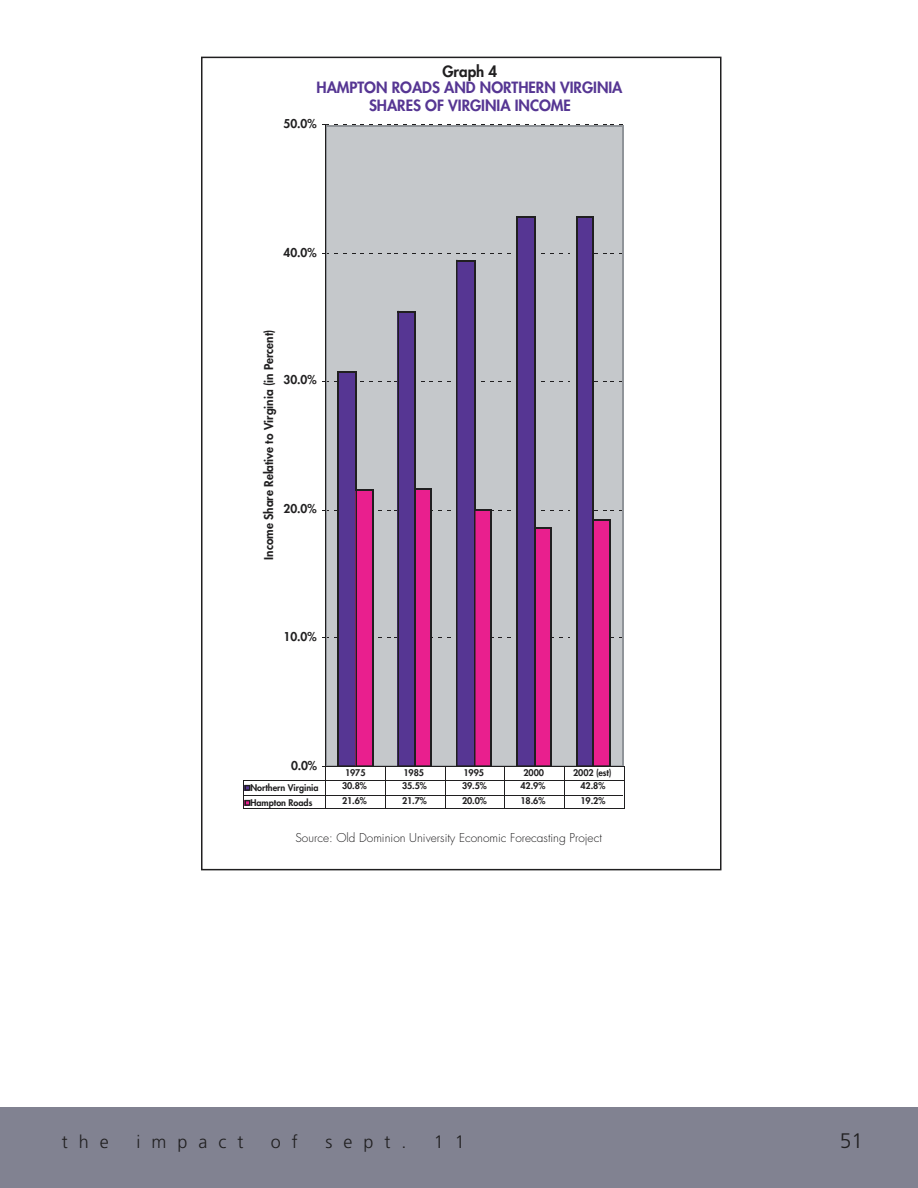
<style>
.page{position:relative;width:918px;height:1188px;background:#fff}
.page>*{position:absolute;margin:0;border:0;box-sizing:border-box;transform-origin:0 0}
.t1{font:300 21px "Frutiger";color:#201f20}
.t2{font:300 18px "Frutiger";letter-spacing:.61em;color:#201f20}
.t3{font:800 15.15px/18px "Futura";color:#563693;text-align:center}
.t4{font:800 15.15px "Futura";color:#201f20}
.t5{font:800 11.85px "Futura";color:#201f20}
.t6{font:300 11.85px "Futura";color:#201f20}
.t7{font:800 9px "Futura";color:#201f20}
</style>
<div class="page">
<div style="left:0;top:1108px;width:918px;height:80px;background:#818291"></div>
<svg style="left:326px;top:125px;width:298px;height:642px;background:#a78eae"></svg>
<hr style="left:592px;top:519px;width:2px;height:248px;background:#201f20">
<svg style="left:244px;top:785px;width:6px;height:6px"></svg>
<svg style="left:244px;top:800px;width:6px;height:6px"></svg>
<h3 class="t4" style="left:442px;top:64px;width:56px">Graph 4</h3>
<h3 class="t3" style="left:317px;top:80px;width:308px">HAMPTON ROADS AND NORTHERN VIRGINIA<br>SHARES OF VIRGINIA INCOME</h3>
<h3 class="t5" style="left:284px;top:118px;width:35px">50.0%</h3>
<h3 class="t5" style="left:284px;top:247px;width:35px">40.0%</h3>
<h3 class="t5" style="left:263px;top:560px;width:231px;rotate:-90deg">Income Share Relative to Virginia (in Percent)</h3>
<h3 class="t5" style="left:284px;top:374px;width:35px">30.0%</h3>
<h3 class="t5" style="left:284px;top:503px;width:35px">20.0%</h3>
<h3 class="t5" style="left:284px;top:631px;width:35px">10.0%</h3>
<h3 class="t5" style="left:291px;top:760px;width:28px">0.0%</h3>
<p class="t7" style="left:345px;top:768px;width:22px">1975</p>
<p class="t7" style="left:404px;top:768px;width:22px">1985</p>
<p class="t7" style="left:464px;top:768px;width:22px">1995</p>
<p class="t7" style="left:524px;top:768px;width:22px">2000</p>
<p class="t7" style="left:573px;top:768px;width:40px">2002 (est)</p>
<p class="t7" style="left:250px;top:783px;width:70px">Northern Virginia</p>
<p class="t7" style="left:342px;top:782px;width:26px">30.8%</p>
<p class="t7" style="left:402px;top:782px;width:26px">35.5%</p>
<p class="t7" style="left:462px;top:782px;width:26px">39.5%</p>
<p class="t7" style="left:520px;top:782px;width:26px">42.9%</p>
<p class="t7" style="left:580px;top:782px;width:26px">42.8%</p>
<p class="t7" style="left:250px;top:798px;width:63px">Hampton Roads</p>
<p class="t7" style="left:342px;top:797px;width:26px">21.6%</p>
<p class="t7" style="left:402px;top:797px;width:26px">21.7%</p>
<p class="t7" style="left:462px;top:797px;width:26px">20.0%</p>
<p class="t7" style="left:520px;top:797px;width:26px">18.6%</p>
<p class="t7" style="left:580px;top:797px;width:26px">19.2%</p>
<h3 class="t6" style="left:296px;top:832px;width:308px">Source: Old Dominion University Economic Forecasting Project</h3>
<h2 class="t2" style="left:62px;top:1134px;width:49px">the</h2>
<h2 class="t2" style="left:136px;top:1134px;width:109px">impact</h2>
<h2 class="t2" style="left:271px;top:1134px;width:29px">o f</h2>
<h2 class="t2" style="left:325px;top:1134px;width:83px">sept.</h2>
<h2 class="t2" style="left:434px;top:1134px;width:33px">1 1</h2>
<h1 class="t1" style="left:840px;top:1133px;width:25px">51</h1>
</div>
